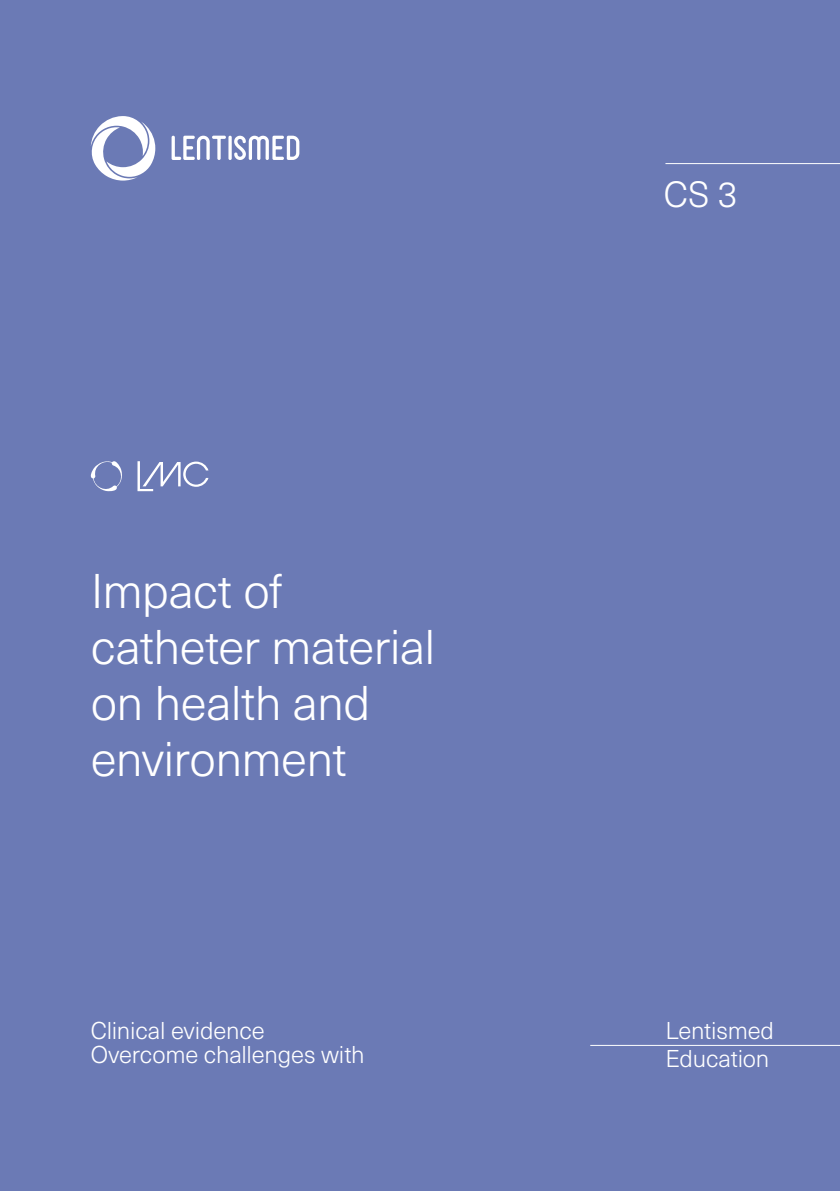
<style>
.page{position:relative;width:840px;height:1191px;background:#fff}
.page>*{position:absolute;margin:0;border:0;box-sizing:border-box;transform-origin:0 0}
.t1{font:300 47.8px/55.8px "Neue Haas Unica";letter-spacing:-.015em;color:#fff}
.t2{font:300 35.8px "Neue Haas Unica";color:#fff}
.t3{font:300 24px/24px "Neue Haas Unica";letter-spacing:-.01em;color:#fff}
</style>
<div class="page">
<div style="left:0;top:0;width:839px;height:1191px;background:#6b7ab5"></div>
<svg style="left:90px;top:116px;width:65px;height:65px"></svg>
<svg style="left:171px;top:136px;width:128px;height:24px"></svg>
<hr style="left:590px;top:1045px;width:249px;height:1px;background:#fff">
<hr style="left:665px;top:163px;width:174px;height:1px;background:#fff">
<svg style="left:137px;top:461px;width:71px;height:30px"></svg>
<svg style="left:90px;top:461px;width:32px;height:31px"></svg>
<h1 class="t1" style="left:91px;top:561px;width:346px">Impact of catheter material on health and environment</h1>
<h2 class="t2" style="left:663px;top:169px;width:75px">CS 3</h2>
<p class="t3" style="left:91px;top:1017px;width:275px">Clinical evidence<br>Overcome challenges with</p>
<p class="t3" style="left:665px;top:1015px;width:110px;line-height:28px">Lentismed<br>Education</p>
</div>
